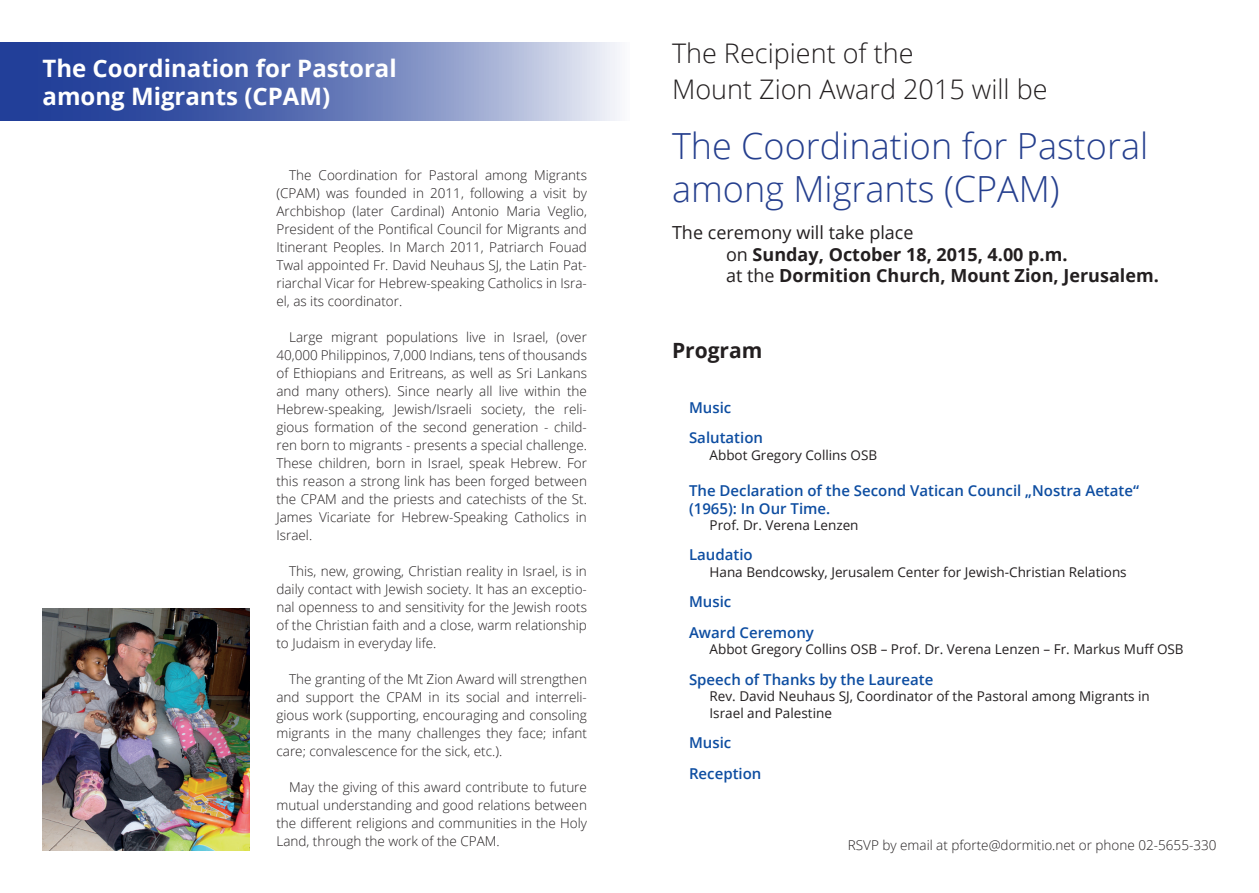
<style>
.page{position:relative;width:1259px;height:893px;background:#fff}
.page>*{position:absolute;margin:0;border:0;box-sizing:border-box;transform-origin:0 0}
.t1{font:300 36px/43.2px "Open Sans";color:#253f8e}
.t2{font:300 27px/36px "Open Sans";color:#231f20}
.t3{font:700 24px/28.8px "Open Sans";color:#fff}
.t4{font:700 21px "Open Sans";color:#231f20}
.t5{font:700 18px/21.6px "Open Sans";color:#231f20}
.t6{font:600 15px/30.8px "Open Sans";color:#0d4da1}
.t7{font:300 13.5px/18px "Open Sans";color:#231f20;text-align:justify}
.t8{font:13.5px/16.2px "Open Sans";color:#231f20}
.s1{font-weight:400}
</style>
<div class="page">
<svg style="left:0;top:43px;width:620px;height:78px;background:#697cb9"></svg>
<img style="left:43px;top:608px;width:207px;height:242px">
<h3 class="t3" style="left:43px;top:53px;width:356px">The Coordination for Pastoral among Migrants (CPAM)</h3>
<p class="t7" style="left:276px;top:166px;width:312px;text-indent:13px">The Coordination for Pastoral among Migrants (CPAM) was founded in 2011, following a visit by Archbishop (later Cardinal) Antonio Maria Veglio, President of the Pontifical Council for Migrants and Itinerant Peoples. In March 2011, Patriarch Fouad Twal appointed Fr. David Neuhaus SJ, the Latin Pat&shy;riarchal Vicar for Hebrew-speaking Catholics in Isra&shy;el, as its coordinator.</p>
<p class="t7" style="left:276px;top:328px;width:312px;text-indent:13px">Large migrant populations live in Israel, (over 40,000 Philippinos, 7,000 Indians, tens of thousands of Ethiopians and Eritreans, as well as Sri Lankans and many others). Since nearly all live within the Hebrew-speaking, Jewish/Israeli society, the reli&shy;gious formation of the second generation - child&shy;ren born to migrants - presents a special challenge.<br>These children, born in Israel, speak Hebrew. For this reason a strong link has been forged between the CPAM and the priests and catechists of the St.<br>James Vicariate for Hebrew-Speaking Catholics in Israel.</p>
<p class="t7" style="left:276px;top:562px;width:312px;text-indent:13px">This, new, growing, Christian reality in Israel, is in daily contact with Jewish society. It has an exceptio&shy;nal openness to and sensitivity for the Jewish roots of the Christian faith and a close, warm relationship to Judaism in everyday life.</p>
<p class="t7" style="left:276px;top:670px;width:312px;text-indent:13px">The granting of the Mt Zion Award will strengthen and support the CPAM in its social and interreli&shy;gious work (supporting, encouraging and consoling migrants in the many challenges they face; infant care; convalescence for the sick, etc.).</p>
<p class="t7" style="left:276px;top:778px;width:312px;text-indent:13px">May the giving of this award contribute to future mutual understanding and good relations between the different religions and communities in the Holy Land, through the work of the CPAM.</p>
<h2 class="t2" style="left:672px;top:35px;width:377px">The Recipient of the<br>Mount Zion Award 2015 will be</h2>
<h1 class="t1" style="left:672px;top:123px;width:478px">The Coordination for Pastoral among Migrants (CPAM)</h1>
<h3 class="t5" style="left:726px;top:221px;width:434px;text-indent:-54px"><span class="s1">The ceremony will take place<br>on</span> Sunday, October 18, 2015, 4.00 p.m.<br><span class="s1">at the</span> Dormition Church, Mount Zion, Jerusalem.</h3>
<h3 class="t4" style="left:672px;top:336px;width:92px">Program</h3>
<p class="t6" style="left:689px;top:391px;width:76px">Music<br>Salutation</p>
<p class="t8" style="left:709px;top:446px;width:169px">Abbot Gregory Collins OSB</p>
<p class="t6" style="left:689px;top:481px;width:451px;line-height:18px">The Declaration of the Second Vatican Council „Nostra Aetate“ (1965): In Our Time.</p>
<p class="t8" style="left:709px;top:516px;width:150px">Prof. Dr. Verena Lenzen</p>
<p class="t6" style="left:689px;top:539px;width:65px">Laudatio</p>
<p class="t8" style="left:709px;top:563px;width:419px">Hana Bendcowsky, Jerusalem Center for Jewish-Christian Relations</p>
<p class="t6" style="left:689px;top:586px;width:126px">Music<br>Award Ceremony</p>
<p class="t8" style="left:709px;top:641px;width:476px">Abbot Gregory Collins OSB – Prof. Dr. Verena Lenzen – Fr. Markus Muff OSB</p>
<p class="t6" style="left:689px;top:664px;width:246px">Speech of Thanks by the Laureate</p>
<p class="t8" style="left:709px;top:688px;width:442px">Rev. David Neuhaus SJ, Coordinator of the Pastoral among Migrants in<br>Israel and Palestine</p>
<p class="t6" style="left:689px;top:727px;width:74px">Music<br>Reception</p>
<p class="t7" style="left:848px;top:836px;width:370px">RSVP by email at pforte@dormitio.net or phone 02-5655-330</p>
</div>
